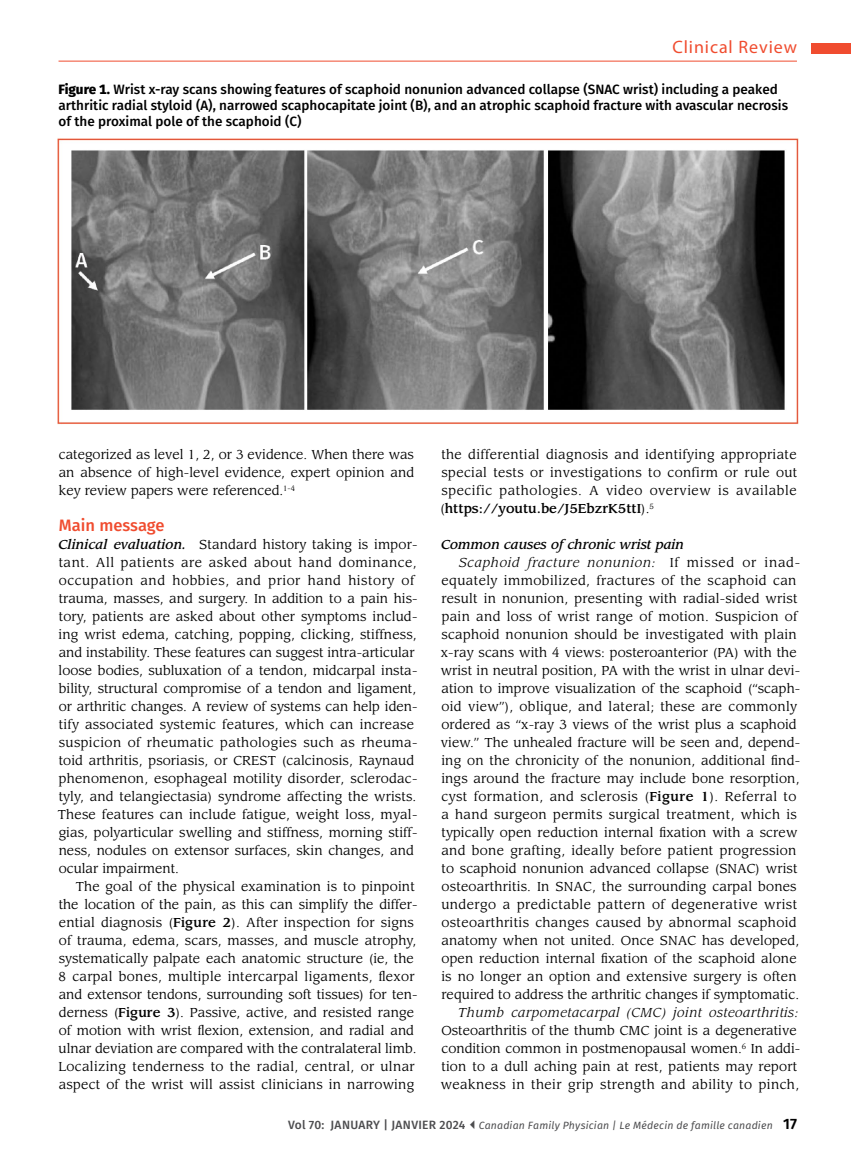
<style>
.page{position:relative;width:851px;height:1161px;background:#fff}
.page>*{position:absolute;margin:0;border:0;box-sizing:border-box;transform-origin:0 0}
.t1{font:18px "Myriad Pro";letter-spacing:.05em;color:#f04c2f}
.Level3Head{font:500 16.5px "Fira Sans";color:#f04c2f}
.TableColumnHead{font:500 13.5px/16.2px "Fira Sans";color:#000}
.ParagraphIndent{font:12.75px/18px "Leawood Std";letter-spacing:.01em;color:#000}
.Level4Head{font:12.75px/18px "Leawood Std";letter-spacing:.01em;color:#000}
.Paragraph{font:12.75px/18px "Leawood Std";color:#000;text-align:justify}
.Level4Head-2{font:italic 500 12.75px "Leawood Std";color:#000}
.t2{font:italic 10.5px "Fira Sans";letter-spacing:.015em;color:#4d4d4f}
.s1{font-weight:800}
.s2{font-weight:500;font-style:italic}
.s3{font-weight:500}
.s4{font-style:italic}
.s5{font-weight:500;font-style:normal;font-size:12px}
.s6{font-weight:600;font-style:normal;font-size:15px;color:#000}
</style>
<div class="page">
<hr style="left:58px;top:61px;width:738px;height:1px;background:#f04c2f">
<div style="left:812px;top:44px;width:38px;height:10px;background:#f04c2f"></div>
<img style="left:57px;top:138px;width:741px;height:286px">
<h1 class="t1" style="left:672px;top:36px;width:126px">Clinical Review</h1>
<p class="TableColumnHead" style="left:58px;top:80px;width:731px"><span class="s1">Figure 1.</span> Wrist x-ray scans showing features of scaphoid nonunion advanced collapse (SNAC wrist) including a peaked arthritic radial styloid (A), narrowed scaphocapitate joint (B), and an atrophic scaphoid fracture with avascular necrosis of the proximal pole of the scaphoid (C)</p>
<p class="Paragraph" style="left:59px;top:446px;width:357px">categorized as level 1, 2, or 3 evidence. When there was an absence of high-level evidence, expert opinion and key review papers were referenced.<sup>1-4</sup></p>
<p class="Level3Head" style="left:59px;top:512px;width:107px">Main message</p>
<p class="Level4Head" style="left:58px;top:536px;width:361px"><span class="s2">Clinical evaluation.</span> Standard history taking is impor&shy;tant. All patients are asked about hand dominance, occupation and hobbies, and prior hand history of trauma, masses, and surgery. In addition to a pain his&shy;tory, patients are asked about other symptoms includ&shy;ing wrist edema, catching, popping, clicking, stiffness, and instability. These features can suggest intra-articular loose bodies, subluxation of a tendon, midcarpal insta&shy;bility, structural compromise of a tendon and ligament, or arthritic changes. A review of systems can help iden&shy;tify associated systemic features, which can increase suspicion of rheumatic pathologies such as rheuma&shy;toid arthritis, psoriasis, or CREST (calcinosis, Raynaud phenomenon, esophageal motility disorder, sclerodac&shy;tyly, and telangiectasia) syndrome affecting the wrists.<br>These features can include fatigue, weight loss, myal&shy;gias, polyarticular swelling and stiffness, morning stiff&shy;ness, nodules on extensor surfaces, skin changes, and ocular impairment.</p>
<p class="ParagraphIndent" style="left:59px;top:878px;width:360px;text-indent:17px">The goal of the physical examination is to pinpoint the location of the pain, as this can simplify the differ&shy;ential diagnosis (<span class="s3">Figure 2</span>). After inspection for signs of trauma, edema, scars, masses, and muscle atrophy, systematically palpate each anatomic structure (ie, the 8 carpal bones, multiple intercarpal ligaments, flexor and extensor tendons, surrounding soft tissues) for ten&shy;derness (<span class="s3">Figure 3</span>). Passive, active, and resisted range of motion with wrist flexion, extension, and radial and ulnar deviation are compared with the contralateral limb.<br>Localizing tenderness to the radial, central, or ulnar aspect of the wrist will assist clinicians in narrowing</p>
<p class="ParagraphIndent" style="left:440px;top:446px;width:358px;text-align:justify">the differential diagnosis and identifying appropriate special tests or investigations to confirm or rule out specific pathologies. A video overview is available (<span class="s3">https://youtu.be/J5EbzrK5ttI</span>).<sup>5</sup></p>
<p class="Level4Head-2" style="left:441px;top:537px;width:244px">Common causes of chronic wrist pain</p>
<p class="ParagraphIndent" style="left:441px;top:554px;width:361px;text-indent:18px"><span class="s4">Scaphoid fracture nonunion:</span> If missed or inad&shy;equately immobilized, fractures of the scaphoid can result in nonunion, presenting with radial-sided wrist pain and loss of wrist range of motion. Suspicion of scaphoid nonunion should be investigated with plain x-ray scans with 4 views: posteroanterior (PA) with the wrist in neutral position, PA with the wrist in ulnar devi&shy;ation to improve visualization of the scaphoid (“scaph&shy;oid view”), oblique, and lateral; these are commonly ordered as “x-ray 3 views of the wrist plus a scaphoid view.” The unhealed fracture will be seen and, depend&shy;ing on the chronicity of the nonunion, additional find&shy;ings around the fracture may include bone resorption, cyst formation, and sclerosis (<span class="s3">Figure 1</span>). Referral to a hand surgeon permits surgical treatment, which is typically open reduction internal fixation with a screw and bone grafting, ideally before patient progression to scaphoid nonunion advanced collapse (SNAC) wrist osteoarthritis. In SNAC, the surrounding carpal bones undergo a predictable pattern of degenerative wrist osteoarthritis changes caused by abnormal scaphoid anatomy when not united. Once SNAC has developed, open reduction internal fixation of the scaphoid alone is no longer an option and extensive surgery is often required to address the arthritic changes if symptomatic.</p>
<p class="ParagraphIndent" style="left:441px;top:1004px;width:361px;text-indent:18px"><span class="s4">Thumb carpometacarpal (CMC) joint osteoarthritis:<br></span>Osteoarthritis of the thumb CMC joint is a degenerative condition common in postmenopausal women.<sup>6</sup> In addi&shy;tion to a dull aching pain at rest, patients may report weakness in their grip strength and ability to pinch,</p>
<p class="t2" style="left:288px;top:1117px;width:510px"><span class="s5">Vol 70: JANUARY | JANVIER 2024</span> Canadian Family Physician | Le Médecin de famille canadien <span class="s6">17</span></p>
</div>
